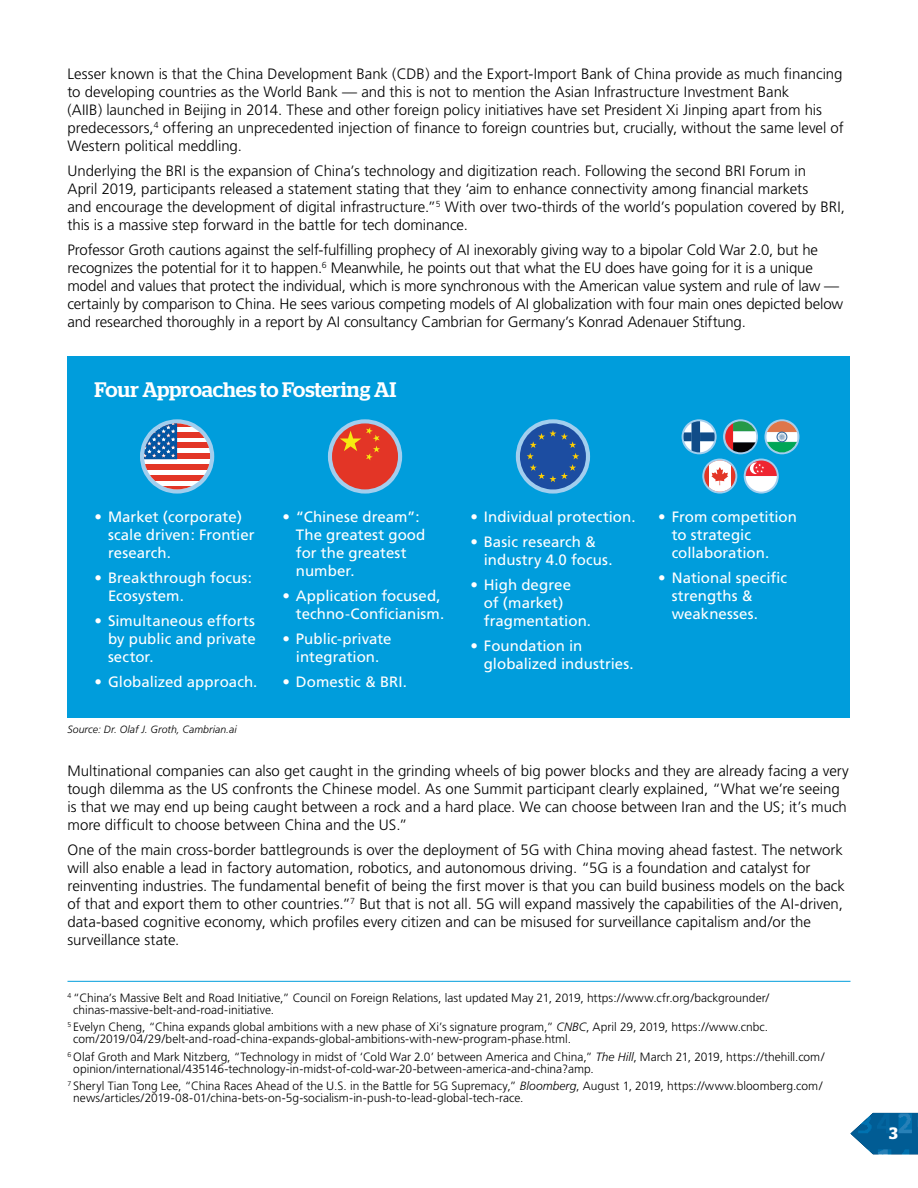
<style>
.page{position:relative;width:918px;height:1188px;background:#fff}
.page>*{position:absolute;margin:0;border:0;box-sizing:border-box;transform-origin:0 0}
.t1{font:500 21px "Stag";letter-spacing:-.005em;color:#fff}
.t2{font:600 16.5px "Stag";color:#fff}
.t3{font:300 15px/18px "Frutiger";letter-spacing:-.005em;color:#000}
.t4{font:15px/18px "Frutiger";letter-spacing:.005em;color:#fff}
.t5{font:300 12px/12px "Frutiger";color:#000}
.t6{font:italic 300 10.5px "Frutiger";letter-spacing:.005em;color:#000}
.s1{font-style:italic}
</style>
<div class="page">
<svg style="left:850px;top:1113px;width:68px;height:41px"></svg>
<hr style="left:68px;top:981px;width:782px;height:1px;background:#009ddc">
<div style="left:68px;top:356px;width:782px;height:361px;background:#009ddc"></div>
<svg style="left:140px;top:419px;width:74px;height:75px"></svg>
<svg style="left:328px;top:419px;width:74px;height:75px"></svg>
<svg style="left:516px;top:419px;width:74px;height:75px"></svg>
<svg style="left:682px;top:419px;width:117px;height:75px"></svg>
<p class="t3" style="left:67px;top:65px;width:778px">Lesser known is that the China Development Bank (CDB) and the Export-Import Bank of China provide as much financing to developing countries as the World Bank — and this is not to mention the Asian Infrastructure Investment Bank<br>(AIIB) launched in Beijing in 2014. These and other foreign policy initiatives have set President Xi Jinping apart from his predecessors,<sup>4</sup> offering an unprecedented injection of finance to foreign countries but, crucially, without the same level of Western political meddling.</p>
<p class="t3" style="left:67px;top:162px;width:779px">Underlying the BRI is the expansion of China’s technology and digitization reach. Following the second BRI Forum in<br>April 2019, participants released a statement stating that they ‘aim to enhance connectivity among financial markets<br>and encourage the development of digital infrastructure.”<sup>5</sup> With over two-thirds of the world’s population covered by BRI, this is a massive step forward in the battle for tech dominance.</p>
<p class="t3" style="left:68px;top:241px;width:777px">Professor Groth cautions against the self-fulfilling prophecy of AI inexorably giving way to a bipolar Cold War 2.0, but he recognizes the potential for it to happen.<sup>6</sup> Meanwhile, he points out that what the EU does have going for it is a unique model and values that protect the individual, which is more synchronous with the American value system and rule of law — certainly by comparison to China. He sees various competing models of AI globalization with four main ones depicted below and researched thoroughly in a report by AI consultancy Cambrian for Germany’s Konrad Adenauer Stiftung.</p>
<h1 class="t1" style="left:94px;top:377px;width:303px">Four Approaches to Fostering AI</h1>
<p class="t4" style="left:108px;top:508px;width:148px;text-indent:-14px">• Market (corporate) scale driven: Frontier research.</p>
<p class="t4" style="left:108px;top:569px;width:145px;text-indent:-14px">• Breakthrough focus:<br>Ecosystem.</p>
<p class="t4" style="left:108px;top:611px;width:149px;text-align:justify;text-indent:-14px">• Simultaneous efforts by public and private sector.</p>
<p class="t4" style="left:94px;top:672px;width:164px">• Globalized approach.</p>
<p class="t6" style="left:68px;top:724px;width:171px">Source: Dr. Olaf J. Groth, Cambrian.ai</p>
<p class="t4" style="left:296px;top:508px;width:131px;text-indent:-14px">• “Chinese dream”:<br>The greatest good for the greatest number.</p>
<p class="t4" style="left:282px;top:587px;width:163px;text-align:right">• Application focused, techno-Conficianism.</p>
<p class="t4" style="left:282px;top:629px;width:111px;text-align:center">• Public-private integration.</p>
<p class="t4" style="left:282px;top:672px;width:126px">• Domestic &amp; BRI.</p>
<p class="t4" style="left:470px;top:508px;width:167px">• Individual protection.</p>
<p class="t4" style="left:484px;top:533px;width:130px;text-indent:-14px">• Basic research &amp; industry 4.0 focus.</p>
<p class="t4" style="left:484px;top:575px;width:109px;text-indent:-14px">• High degree<br>of (market) fragmentation.</p>
<p class="t4" style="left:484px;top:636px;width:151px;text-indent:-14px">• Foundation in globalized industries.</p>
<p class="t4" style="left:672px;top:508px;width:127px;text-indent:-14px">• From competition to strategic collaboration.</p>
<p class="t4" style="left:672px;top:569px;width:117px;text-indent:-14px">• National specific strengths &amp; weaknesses.</p>
<p class="t3" style="left:68px;top:762px;width:783px">Multinational companies can also get caught in the grinding wheels of big power blocks and they are already facing a very tough dilemma as the US confronts the Chinese model. As one Summit participant clearly explained, “What we’re seeing is that we may end up being caught between a rock and a hard place. We can choose between Iran and the US; it’s much more difficult to choose between China and the US.”</p>
<p class="t3" style="left:67px;top:841px;width:779px">One of the main cross-border battlegrounds is over the deployment of 5G with China moving ahead fastest. The network will also enable a lead in factory automation, robotics, and autonomous driving. “5G is a foundation and catalyst for reinventing industries. The fundamental benefit of being the first mover is that you can build business models on the back of that and export them to other countries.”<sup>7</sup> But that is not all. 5G will expand massively the capabilities of the AI-driven, data-based cognitive economy, which profiles every citizen and can be misused for surveillance capitalism and/or the surveillance state.</p>
<p class="t5" style="left:73px;top:992px;width:698px;text-indent:-6px"><sup>4</sup> “China’s Massive Belt and Road Initiative,” Council on Foreign Relations, last updated May 21, 2019, https://www.cfr.org/backgrounder/ chinas-massive-belt-and-road-initiative.</p>
<p class="t5" style="left:73px;top:1021px;width:697px;text-indent:-6px"><sup>5</sup> Evelyn Cheng, “China expands global ambitions with a new phase of Xi’s signature program,” <span class="s1">CNBC</span>, April 29, 2019, https://www.cnbc. com/2019/04/29/belt-and-road-china-expands-global-ambitions-with-new-program-phase.html.</p>
<p class="t5" style="left:73px;top:1051px;width:753px;text-indent:-6px"><sup>6</sup> Olaf Groth and Mark Nitzberg, “Technology in midst of ‘Cold War 2.0’ between America and China,” <span class="s1">The Hill</span>, March 21, 2019, https://thehill.com/ opinion/international/435146-technology-in-midst-of-cold-war-20-between-america-and-china?amp.</p>
<p class="t5" style="left:73px;top:1080px;width:751px;text-indent:-6px"><sup>7</sup> Sheryl Tian Tong Lee, “China Races Ahead of the U.S. in the Battle for 5G Supremacy,” <span class="s1">Bloomberg</span>, August 1, 2019, https://www.bloomberg.com/ news/articles/2019-08-01/china-bets-on-5g-socialism-in-push-to-lead-global-tech-race.</p>
<p class="t2" style="left:889px;top:1123px;width:10px">3</p>
</div>
